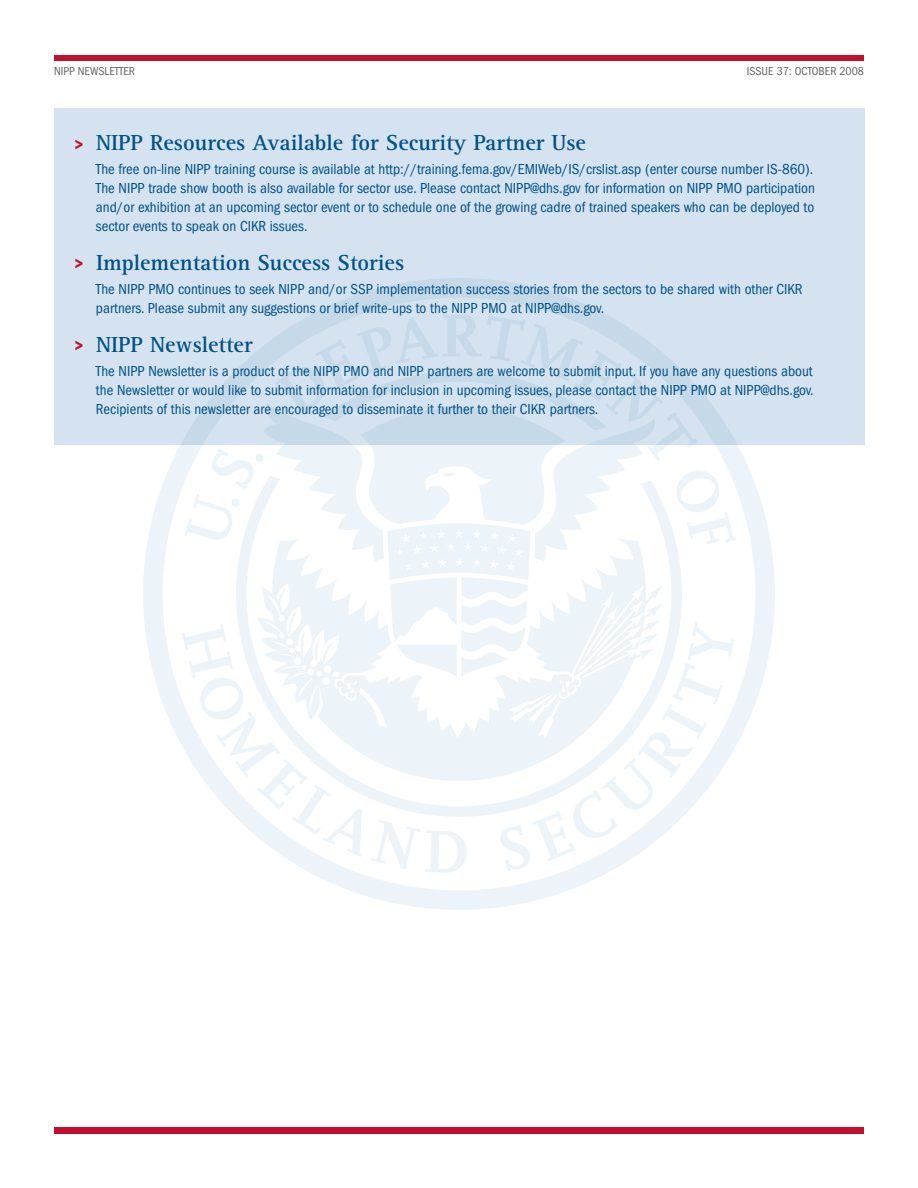
<style>
.page{position:relative;width:918px;height:1188px;background:#fff}
.page>*{position:absolute;margin:0;border:0;box-sizing:border-box;transform-origin:0 0}
.t1{font:700 22.5px "Rotis Serif";color:#005187}
.t2{font:condensed 15px/18.8px "Franklin Gothic";color:#005187;text-align:justify}
.t3{font:condensed 12px "Franklin Gothic";color:#636366}
.s1{font-family:"Franklin Gothic";font-weight:600;font-stretch:condensed;font-size:16.5px;color:#c3102f}
</style>
<div class="page">
<div style="left:54px;top:1127px;width:810px;height:7px;background:#c3102f"></div>
<div style="left:54px;top:56px;width:810px;height:5px;background:#c3102f"></div>
<svg style="left:143px;top:444px;width:632px;height:466px"></svg>
<svg style="left:182px;top:444px;width:554px;height:429px"></svg>
<div style="left:55px;top:108px;width:810px;height:336px;background:#d4e3ef"></div>
<p class="t3" style="left:54px;top:64px;width:83px">NIPP NEWSLETTER</p>
<p class="t3" style="left:747px;top:64px;width:119px">ISSUE 37: OCTOBER 2008</p>
<h1 class="t1" style="left:75px;top:130px;width:513px"><span class="s1">&gt;</span> NIPP Resources Available for Security Partner Use</h1>
<p class="t2" style="left:96px;top:160px;width:721px">The free on-line NIPP training course is available at http://training.fema.gov/EMIWeb/IS/crslist.asp (enter course number IS-860).<br>The NIPP trade show booth is also available for sector use. Please contact NIPP@dhs.gov for information on NIPP PMO participation and/or exhibition at an upcoming sector event or to schedule one of the growing cadre of trained speakers who can be deployed to sector events to speak on CIKR issues.</p>
<h1 class="t1" style="left:75px;top:249px;width:331px"><span class="s1">&gt;</span> Implementation Success Stories</h1>
<p class="t2" style="left:96px;top:280px;width:708px">The NIPP PMO continues to seek NIPP and/or SSP implementation success stories from the sectors to be shared with other CIKR partners. Please submit any suggestions or brief write-ups to the NIPP PMO at NIPP@dhs.gov.</p>
<h1 class="t1" style="left:75px;top:331px;width:179px"><span class="s1">&gt;</span> NIPP Newsletter</h1>
<p class="t2" style="left:96px;top:362px;width:719px">The NIPP Newsletter is a product of the NIPP PMO and NIPP partners are welcome to submit input. If you have any questions about the Newsletter or would like to submit information for inclusion in upcoming issues, please contact the NIPP PMO at NIPP@dhs.gov.<br>Recipients of this newsletter are encouraged to disseminate it further to their CIKR partners.</p>
</div>
